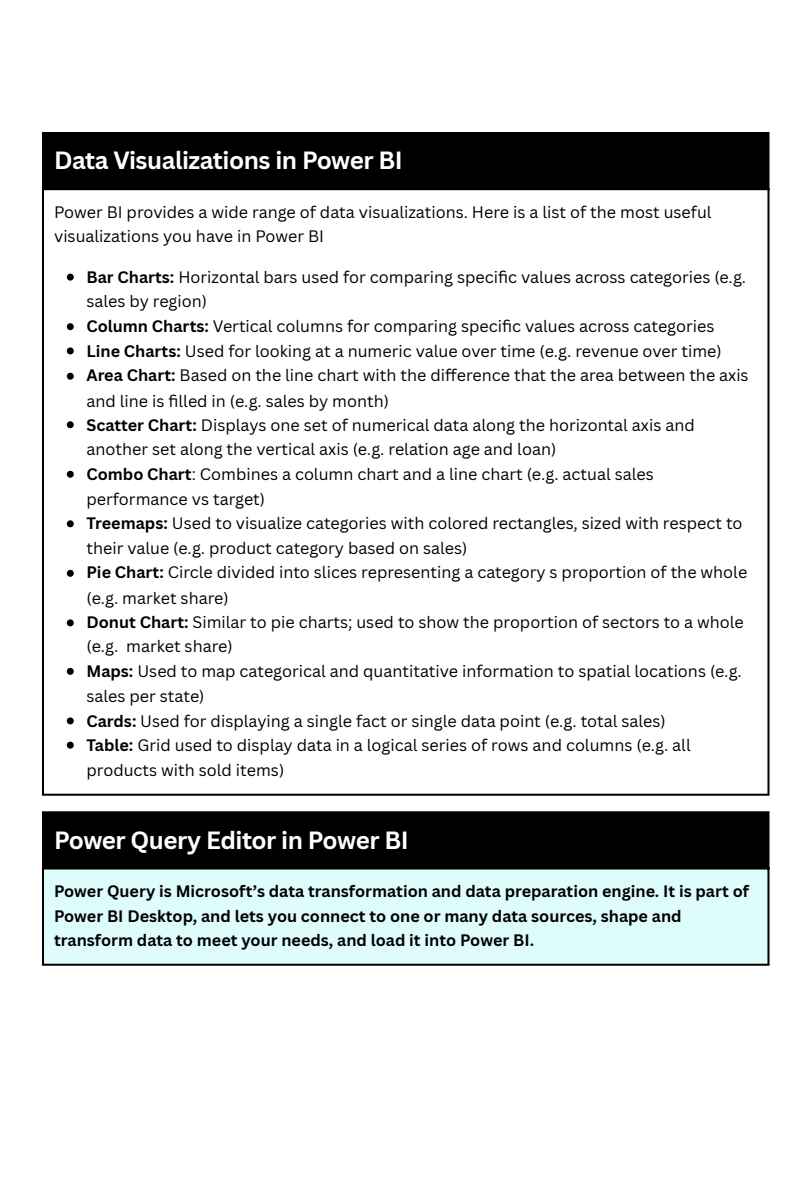
<style>
.page{position:relative;width:810px;height:1181px;background:#fff}
.page>*{position:absolute;margin:0;border:0;box-sizing:border-box;transform-origin:0 0}
.t1{font:700 24.3px "Canva Sans";letter-spacing:-.02em;color:#fff}
.t2{font:16.2px/24.3px "Canva Sans";color:#000}
.t3{font:700 16.2px/24.8px "Canva Sans";color:#000}
.s1{font-weight:700}
</style>
<div class="page">
<div style="left:43px;top:133px;width:726px;height:56px;background:#000"></div>
<svg style="left:67px;top:274px;width:7px;height:6px"></svg>
<svg style="left:67px;top:323px;width:7px;height:7px"></svg>
<svg style="left:67px;top:347px;width:7px;height:7px"></svg>
<svg style="left:67px;top:373px;width:7px;height:7px"></svg>
<svg style="left:67px;top:421px;width:7px;height:7px"></svg>
<svg style="left:67px;top:471px;width:7px;height:7px"></svg>
<svg style="left:67px;top:520px;width:7px;height:7px"></svg>
<svg style="left:67px;top:570px;width:7px;height:7px"></svg>
<svg style="left:67px;top:619px;width:7px;height:7px"></svg>
<svg style="left:67px;top:668px;width:7px;height:7px"></svg>
<svg style="left:67px;top:717px;width:7px;height:7px"></svg>
<svg style="left:67px;top:741px;width:7px;height:7px"></svg>
<hr style="left:42px;top:134px;width:2px;height:659px;background:#000">
<hr style="left:767px;top:134px;width:2px;height:659px;background:#000">
<hr style="left:42px;top:132px;width:727px;height:2px;background:#000">
<hr style="left:42px;top:188px;width:727px;height:2px;background:#000">
<hr style="left:42px;top:793px;width:727px;height:2px;background:#000">
<div style="left:43px;top:812px;width:726px;height:56px;background:#000"></div>
<div style="left:43px;top:868px;width:726px;height:97px;background:#dffcfc"></div>
<hr style="left:42px;top:813px;width:2px;height:150px;background:#000">
<hr style="left:767px;top:813px;width:2px;height:150px;background:#000">
<hr style="left:42px;top:811px;width:727px;height:2px;background:#000">
<hr style="left:42px;top:867px;width:727px;height:2px;background:#000">
<hr style="left:42px;top:963px;width:727px;height:2px;background:#000">
<p class="t1" style="left:54px;top:143px;width:350px">Data Visualizations in Power BI</p>
<p class="t2" style="left:54px;top:199px;width:659px">Power BI provides a wide range of data visualizations. Here is a list of the most useful visualizations you have in Power BI</p>
<p class="t2" style="left:86px;top:265px;width:661px"><span class="s1">Bar Charts:</span> Horizontal bars used for comparing specifi c values across categories (e.g. sales by region)</p>
<p class="t2" style="left:86px;top:313px;width:629px"><span class="s1">Column Charts:</span> Vertical columns for comparing specifi c values across categories</p>
<p class="t2" style="left:86px;top:338px;width:637px"><span class="s1">Line Charts:</span> Used for looking at a numeric value over time (e.g. revenue over time)</p>
<p class="t2" style="left:86px;top:362px;width:664px;line-height:25.2px"><span class="s1">Area Chart:</span> Based on the line chart with the difference that the area between the axis and line is fi lled in (e.g. sales by month)</p>
<p class="t2" style="left:86px;top:412px;width:610px"><span class="s1">Scatter Chart:</span> Displays one set of numerical data along the horizontal axis and another set along the vertical axis (e.g. relation age and loan)</p>
<p class="t2" style="left:86px;top:462px;width:569px"><span class="s1">Combo Chart</span>: Combines a column chart and a line chart (e.g. actual sales performance vs target)</p>
<p class="t2" style="left:86px;top:510px;width:658px;line-height:25.2px"><span class="s1">Treemaps:</span> Used to visualize categories with colored rectangles, sized with respect to their value (e.g. product category based on sales)</p>
<p class="t2" style="left:86px;top:559px;width:662px;line-height:25.2px"><span class="s1">Pie Chart:</span> Circle divided into slices representing a category s proportion of the whole (e.g. market share)</p>
<p class="t2" style="left:86px;top:609px;width:659px"><span class="s1">Donut Chart:</span> Similar to pie charts; used to show the proportion of sectors to a whole (e.g. market share)</p>
<p class="t2" style="left:86px;top:659px;width:657px"><span class="s1">Maps:</span> Used to map categorical and quantitative information to spatial locations (e.g. sales per state)</p>
<p class="t2" style="left:86px;top:708px;width:581px"><span class="s1">Cards:</span> Used for displaying a single fact or single data point (e.g. total sales)</p>
<p class="t2" style="left:86px;top:732px;width:606px"><span class="s1">Table:</span> Grid used to display data in a logical series of rows and columns (e.g. all products with sold items)</p>
<p class="t1" style="left:54px;top:822px;width:356px">Power Query Editor in Power BI</p>
<p class="t3" style="left:54px;top:878px;width:696px">Power Query is Microsoft’s data transformation and data preparation engine. It is part of<br>Power BI Desktop, and lets you connect to one or many data sources, shape and transform data to meet your needs, and load it into Power BI.</p>
</div>
